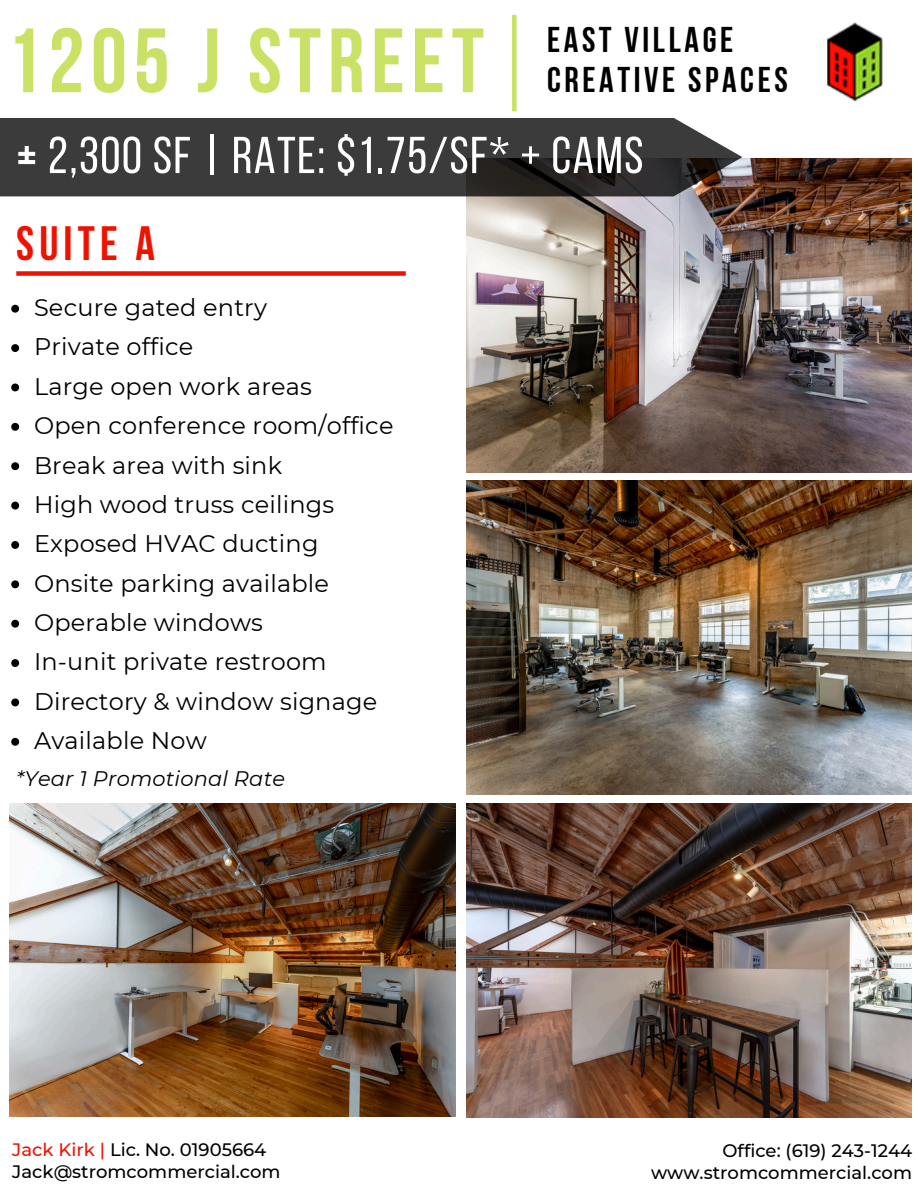
<style>
.page{position:relative;width:918px;height:1188px;background:#fff}
.page>*{position:absolute;margin:0;border:0;box-sizing:border-box;transform-origin:0 0}
.t1{font:91.05px "Bebas Neue Cyrillic";letter-spacing:.075em;color:#c9e265}
.t2{font:51.75px "Bebas Neue";letter-spacing:.025em;color:#fff}
.t3{font:700 48px "Bebas Neue";letter-spacing:.105em;color:#ee1200}
.t4{font:35.7px/39.3px "Bebas Neue Cyrillic";letter-spacing:.1em;color:#000}
.t5{font:24px "Montserrat";letter-spacing:.01em;color:#000}
.t6{font:italic 21px "Montserrat";letter-spacing:.01em;color:#000}
.t7{font:500 18px "Montserrat";color:#000}
.s1{font-weight:700}
.s2{color:#ee1200}
</style>
<div class="page">
<img style="left:827px;top:22px;width:56px;height:80px">
<img style="left:466px;top:159px;width:446px;height:314px">
<img style="left:466px;top:481px;width:446px;height:314px">
<img style="left:466px;top:803px;width:446px;height:314px">
<img style="left:9px;top:803px;width:447px;height:314px">
<svg style="left:0;top:118px;width:742px;height:78px;background:#3c3b3b"></svg>
<svg style="left:11px;top:305px;width:8px;height:8px"></svg>
<svg style="left:11px;top:344px;width:8px;height:8px"></svg>
<svg style="left:11px;top:384px;width:8px;height:7px"></svg>
<svg style="left:11px;top:423px;width:8px;height:8px"></svg>
<svg style="left:11px;top:462px;width:8px;height:8px"></svg>
<svg style="left:11px;top:502px;width:8px;height:8px"></svg>
<svg style="left:11px;top:541px;width:8px;height:8px"></svg>
<svg style="left:11px;top:580px;width:8px;height:8px"></svg>
<svg style="left:11px;top:620px;width:8px;height:8px"></svg>
<svg style="left:11px;top:659px;width:8px;height:8px"></svg>
<svg style="left:11px;top:699px;width:8px;height:7px"></svg>
<svg style="left:11px;top:738px;width:8px;height:8px"></svg>
<div style="left:512px;top:15px;width:5px;height:96px;background:#c9e165"></div>
<div style="left:16px;top:271px;width:390px;height:5px;background:#ee1200"></div>
<h1 class="t1" style="left:6px;top:24px;width:480px">1205 J STREET</h1>
<p class="t4" style="left:547px;top:24px;width:242px">EAST VILLAGE<br>CREATIVE SPACES</p>
<p class="t2" style="left:16px;top:134px;width:628px"><span class="s1">±</span> 2,300 SF | RATE: $1.75/SF* + CAMs</p>
<p class="t3" style="left:16px;top:224px;width:140px">Suite A</p>
<h4 class="t5" style="left:34px;top:293px;width:235px">Secure gated entry</h4>
<h3 class="t5" style="left:34px;top:332px;width:161px">Private office</h3>
<p class="t5" style="left:34px;top:372px;width:279px">Large open work areas</p>
<h2 class="t5" style="left:34px;top:411px;width:361px">Open conference room/office</h2>
<p class="t5" style="left:34px;top:450px;width:250px">Break area with sink</p>
<p class="t5" style="left:34px;top:490px;width:302px">High wood truss ceilings</p>
<p class="t5" style="left:34px;top:529px;width:286px">Exposed HVAC ducting</p>
<p class="t5" style="left:34px;top:568px;width:297px">Onsite parking available</p>
<p class="t5" style="left:34px;top:608px;width:230px">Operable windows</p>
<p class="t5" style="left:34px;top:647px;width:294px">In-unit private restroom</p>
<p class="t5" style="left:34px;top:687px;width:345px">Directory &amp; window signage</p>
<p class="t5" style="left:34px;top:726px;width:174px">Available Now</p>
<p class="t6" style="left:16px;top:766px;width:270px">*Year 1 Promotional Rate</p>
<p class="t7" style="left:12px;top:1138px;width:255px"><span class="s2">Jack Kirk |</span> Lic. No. 01905664</p>
<p class="t7" style="left:12px;top:1161px;width:270px">Jack@stromcommercial.com</p>
<p class="t7" style="left:723px;top:1139px;width:191px">Office: (619) 243-1244</p>
<p class="t7" style="left:651px;top:1162px;width:263px">www.stromcommercial.com</p>
</div>
